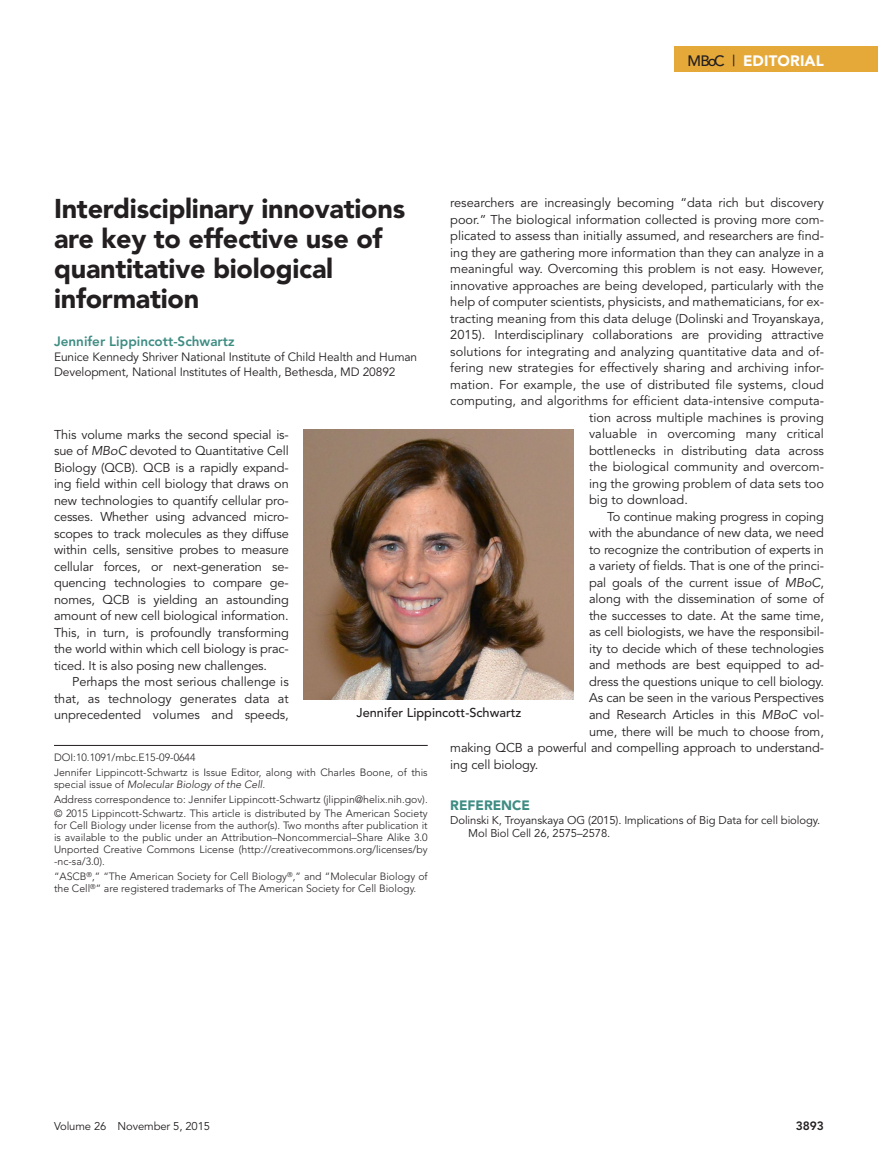
<style>
.page{position:relative;width:878px;height:1175px;background:#fff}
.page>*{position:absolute;margin:0;border:0;box-sizing:border-box;transform-origin:0 0}
.ArticleTitle{font:900 27px/30px "Avenir";letter-spacing:-.01em;color:#231f20}
.t1{font:900 15px "Avenir";letter-spacing:.01em;color:#fff}
.AritcleAU{font:800 13.5px "Avenir";color:#3e8c83}
.RefTitle{font:900 13.5px "Avenir";color:#3e8c83}
.Para{font:12.75px/16.5px "Avenir";color:#231f20;text-align:justify}
.ParaFL{font:12.75px/16.5px "Avenir";letter-spacing:-.01em;color:#231f20;text-align:justify}
.TableBody{font:500 12.75px "Avenir";color:#231f20}
.ArticleAffl{font:12px/15px "Avenir";letter-spacing:-.01em;color:#231f20}
.ParaFL-2{font:800 12px "Avenir";color:#231f20}
.Ref{font:11.25px/13.5px "Avenir";letter-spacing:-.01em;color:#231f20}
.ParaFL-3{font:11.25px "Avenir";letter-spacing:-.01em;color:#231f20}
.AuthorNotes{font:300 10.5px/12px "Avenir";color:#231f20}
.AuthorNotesFirst{font:300 10.5px "Avenir";color:#231f20}
.s1{font-weight:500;color:#231f20}
.s2{font-weight:400;color:#231f20}
.s3{font-style:italic}
</style>
<div class="page">
<hr style="left:54px;top:745px;width:374px;height:1px;background:#231f20">
<div style="left:675px;top:46px;width:203px;height:26px;background:#e5a93a"></div>
<img style="left:304px;top:429px;width:270px;height:270px">
<p class="t1" style="left:687px;top:51px;width:138px"><span class="s1">MBoC</span> <span class="s2">|</span> EDITORIAL</p>
<p class="Para" style="left:450px;top:195px;width:375px">researchers are increasingly becoming “data rich but discovery</p>
<p class="Para" style="left:450px;top:211px;width:375px">poor.” The biological information collected is proving more com-</p>
<p class="Para" style="left:450px;top:228px;width:375px">plicated to assess than initially assumed, and researchers are find-</p>
<p class="Para" style="left:450px;top:244px;width:375px">ing they are gathering more information than they can analyze in a</p>
<p class="Para" style="left:450px;top:261px;width:375px">meaningful way. Overcoming this problem is not easy. However,</p>
<p class="Para" style="left:450px;top:277px;width:375px">innovative approaches are being developed, particularly with the</p>
<p class="Para" style="left:450px;top:294px;width:375px">help of computer scientists, physicists, and mathematicians, for ex-</p>
<p class="Para" style="left:450px;top:310px;width:375px">tracting meaning from this data deluge (Dolinski and Troyanskaya,</p>
<p class="Para" style="left:450px;top:327px;width:375px">2015). Interdisciplinary collaborations are providing attractive</p>
<p class="Para" style="left:450px;top:343px;width:375px">solutions for integrating and analyzing quantitative data and of-</p>
<p class="Para" style="left:450px;top:360px;width:375px">fering new strategies for effectively sharing and archiving infor-</p>
<p class="Para" style="left:450px;top:376px;width:375px">mation. For example, the use of distributed file systems, cloud</p>
<p class="Para" style="left:450px;top:393px;width:375px">computing, and algorithms for efficient data-intensive computa-</p>
<p class="Para" style="left:589px;top:409px;width:236px">tion across multiple machines is proving</p>
<p class="Para" style="left:589px;top:426px;width:236px">valuable in overcoming many critical</p>
<p class="Para" style="left:589px;top:442px;width:236px">bottlenecks in distributing data across</p>
<p class="Para" style="left:589px;top:459px;width:236px">the biological community and overcom-</p>
<p class="Para" style="left:589px;top:475px;width:236px">ing the growing problem of data sets too</p>
<p class="Para" style="left:589px;top:492px;width:100px">big to download.</p>
<p class="Para" style="left:607px;top:508px;width:218px">To continue making progress in coping</p>
<p class="Para" style="left:589px;top:525px;width:236px">with the abundance of new data, we need</p>
<p class="Para" style="left:589px;top:541px;width:236px">to recognize the contribution of experts in</p>
<p class="Para" style="left:589px;top:558px;width:236px">a variety of fields. That is one of the princi-</p>
<p class="Para" style="left:589px;top:574px;width:236px">pal goals of the current issue of <span class="s3">MBoC</span>,</p>
<p class="Para" style="left:589px;top:591px;width:236px">along with the dissemination of some of</p>
<p class="Para" style="left:589px;top:607px;width:236px">the successes to date. At the same time,</p>
<p class="Para" style="left:589px;top:624px;width:236px">as cell biologists, we have the responsibil-</p>
<p class="Para" style="left:589px;top:640px;width:236px">ity to decide which of these technologies</p>
<p class="Para" style="left:589px;top:657px;width:236px">and methods are best equipped to ad-</p>
<p class="Para" style="left:589px;top:673px;width:236px">dress the questions unique to cell biology.</p>
<p class="Para" style="left:589px;top:690px;width:236px">As can be seen in the various Perspectives</p>
<p class="Para" style="left:589px;top:706px;width:236px">and Research Articles in this <span class="s3">MBoC</span> vol-</p>
<p class="Para" style="left:589px;top:723px;width:236px">ume, there will be much to choose from,</p>
<p class="Para" style="left:450px;top:739px;width:375px">making QCB a powerful and compelling approach to understand-</p>
<p class="Para" style="left:450px;top:756px;width:90px">ing cell biology.</p>
<p class="ArticleTitle" style="left:54px;top:193px;width:353px">Interdisciplinary innovations are key to effective use of quantitative biological information</p>
<p class="AritcleAU" style="left:54px;top:333px;width:182px">Jennifer Lippincott-Schwartz</p>
<p class="ArticleAffl" style="left:54px;top:349px;width:365px">Eunice Kennedy Shriver National Institute of Child Health and Human<br>Development, National Institutes of Health, Bethesda, MD 20892</p>
<p class="ParaFL" style="left:54px;top:426px;width:236px">This volume marks the second special is&shy;sue of <span class="s3">MBoC</span> devoted to Quantitative Cell Biology (QCB). QCB is a rapidly expand&shy;ing field within cell biology that draws on new technologies to quantify cellular pro&shy;cesses. Whether using advanced micro&shy;scopes to track molecules as they diffuse within cells, sensitive probes to measure cellular forces, or next-generation se&shy;quencing technologies to compare ge&shy;nomes, QCB is yielding an astounding amount of new cell biological information.<br>This, in turn, is profoundly transforming the world within which cell biology is prac&shy;ticed. It is also posing new challenges.</p>
<p class="Para" style="left:54px;top:674px;width:236px;text-indent:18px">Perhaps the most serious challenge is that, as technology generates data at unprecedented volumes and speeds,</p>
<p class="TableBody" style="left:356px;top:705px;width:166px">Jennifer Lippincott-Schwartz</p>
<p class="AuthorNotesFirst" style="left:54px;top:751px;width:143px">DOI:10.1091/mbc.E15-09-0644</p>
<p class="AuthorNotes" style="left:54px;top:766px;width:375px">Jennifer Lippincott-Schwartz is Issue Editor, along with Charles Boone, of this special issue of <span class="s3">Molecular Biology of the Cell.</span></p>
<p class="AuthorNotes" style="left:54px;top:793px;width:375px">Address correspondence to: Jennifer Lippincott-Schwartz (jlippin@helix.nih.gov).</p>
<p class="AuthorNotes" style="left:54px;top:807px;width:375px;text-align:justify">© 2015 Lippincott-Schwartz. This article is distributed by The American Society for Cell Biology under license from the author(s). Two months after publication it is available to the public under an Attribution–Noncommercial–Share Alike 3.0<br>Unported Creative Commons License (http://creativecommons.org/licenses/by -nc-sa/3.0).</p>
<p class="AuthorNotes" style="left:54px;top:870px;width:375px">“ASCB<sup>®</sup>,” “The American Society for Cell Biology<sup>®</sup>,” and “Molecular Biology of the Cell<sup>®</sup>” are registered trademarks of The American Society for Cell Biology.</p>
<p class="RefTitle" style="left:450px;top:797px;width:81px">REFERENCE</p>
<p class="Ref" style="left:468px;top:813px;width:353px;text-indent:-18px">Dolinski K, Troyanskaya OG (2015). Implications of Big Data for cell biology.<br>Mol Biol Cell 26, 2575–2578.</p>
<p class="ParaFL-3" style="left:54px;top:1119px;width:158px">Volume 26 November 5, 2015</p>
<p class="ParaFL-2" style="left:795px;top:1118px;width:30px">3893</p>
</div>
